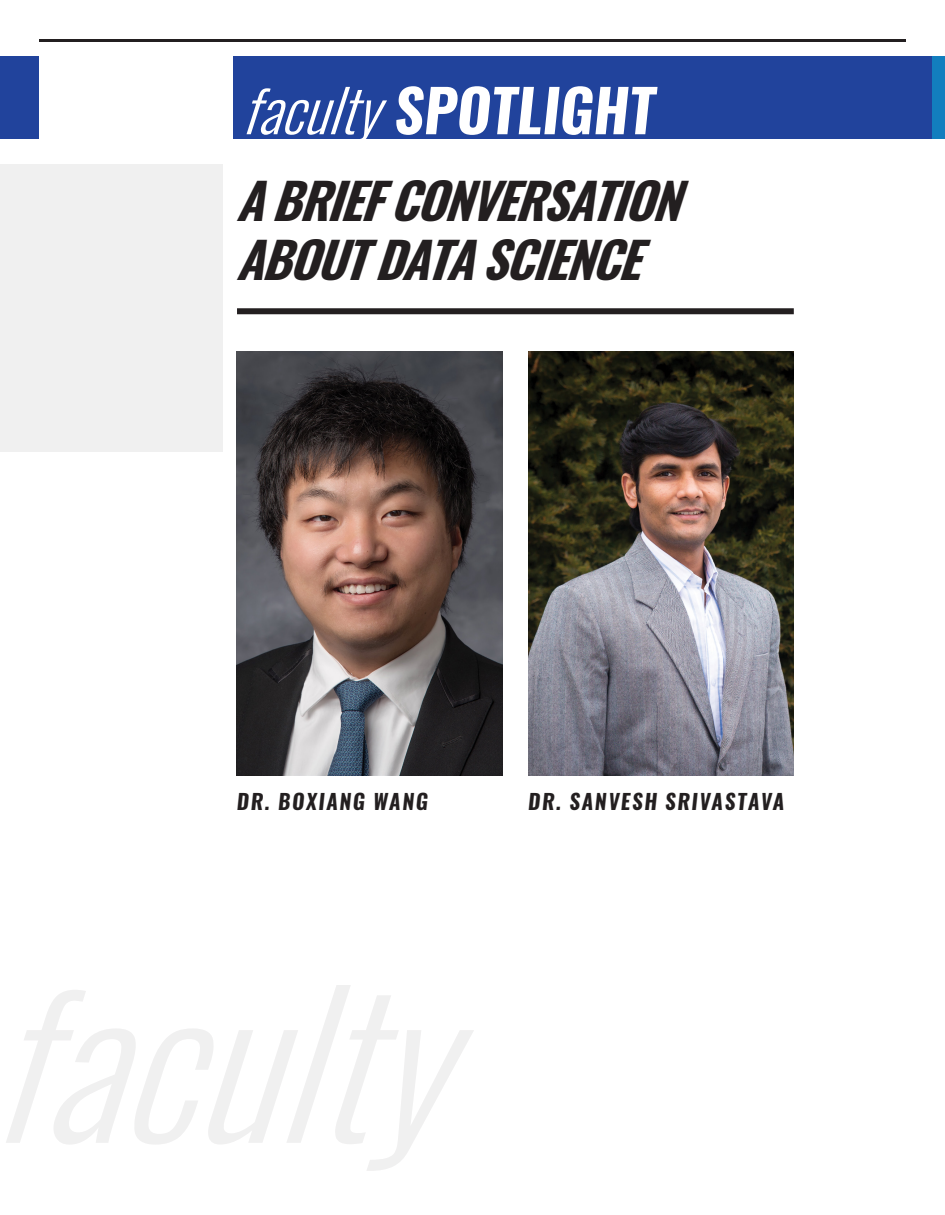
<style>
.page{position:relative;width:945px;height:1215px;background:#fff}
.page>*{position:absolute;margin:0;border:0;box-sizing:border-box;transform-origin:0 0}
.t1{font:italic 700 58.5px "Oswald";color:#fff}
.t2{font:italic 700 49.5px/59.4px "Oswald";color:#231f20}
.t3{font:italic 700 21px "Oswald";letter-spacing:.08em;color:#231f20}
.s1{font-weight:300}
</style>
<div class="page">
<div style="left:932px;top:56px;width:13px;height:83px;background:#127ebe"></div>
<div style="left:0;top:165px;width:223px;height:287px;background:#f0f0f0"></div>
<div style="left:233px;top:56px;width:699px;height:83px;background:#21439c"></div>
<div style="left:0;top:56px;width:39px;height:83px;background:#21439c"></div>
<hr style="left:39px;top:39px;width:867px;height:3px;background:#231f20">
<img style="left:237px;top:351px;width:266px;height:425px">
<div style="left:237px;top:308px;width:557px;height:6px;background:#231f20"></div>
<img style="left:528px;top:351px;width:266px;height:425px">
<p class="t1" style="left:242px;top:70px;width:414px"><span class="s1">faculty</span>SPOTLIGHT</p>
<p class="t2" style="left:237px;top:173px;width:460px">ABRIEFCONVERSATION<br>ABOUTDATASCIENCE</p>
<p class="t3" style="left:237px;top:787px;width:193px">DR. BOXIANG WANG</p>
<p class="t3" style="left:528px;top:787px;width:258px">DR. SANVESH SRIVASTAVA</p>
</div>
